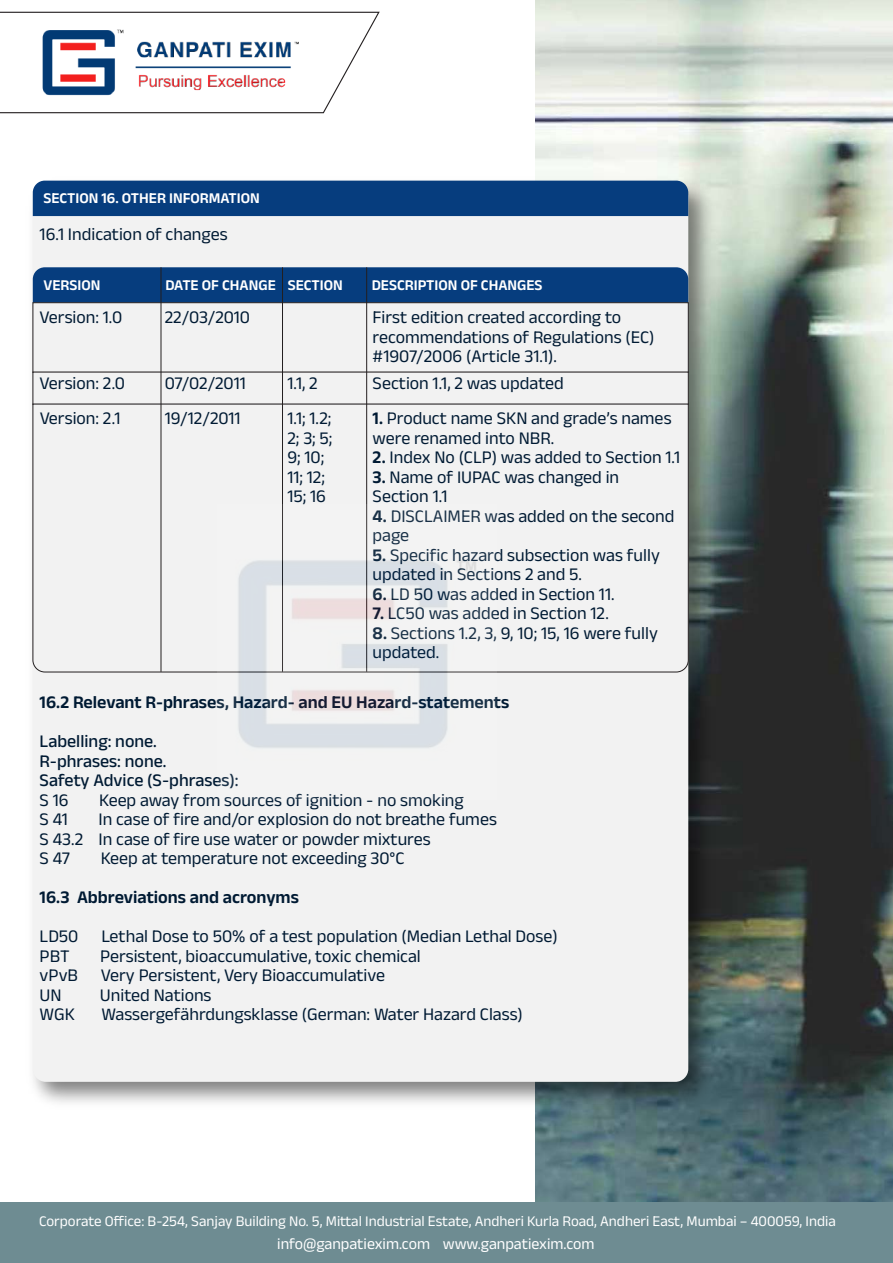
<style>
.page{position:relative;width:893px;height:1263px;background:#fff}
.page>*{position:absolute;margin:0;border:0;box-sizing:border-box;transform-origin:0 0}
.t1{font:18px/19.5px "Anek Devanagari";color:#001a33}
.t2{font:600 18px "Anek Devanagari";color:#001a33}
.t3{font:500 18px/19.5px "Anek Devanagari";color:#001a33}
.t4{font:15.9px "Anek Devanagari";color:#fff}
.t5{font:600 15.15px "Anek Devanagari";color:#fff}
.t6{font:15px "Anek Devanagari";color:#fff}
.s1{font-weight:600}
</style>
<div class="page">
<img style="left:535px;top:0;width:358px;height:1202px">
<div style="left:0;top:1202px;width:893px;height:61px;background:#6e8c92"></div>
<svg style="left:0;top:11px;width:380px;height:103px"></svg>
<img style="left:31px;top:17px;width:279px;height:88px">
<img style="left:32px;top:172px;width:690px;height:943px">
<div style="left:33px;top:184px;width:655px;height:898px;background:#f2f2f2;border-radius:13px"></div>
<div style="left:33px;top:181px;width:655px;height:35px;background:#063d7e"></div>
<div style="left:33px;top:267px;width:655px;height:35px;background:#063d7e"></div>
<div style="left:33px;top:302px;width:655px;height:71px;background:#f2f2f2;border:1px solid #231f20"></div>
<div style="left:33px;top:372px;width:655px;height:33px;background:#f2f2f2"></div>
<svg style="left:33px;top:404px;width:656px;height:268px"></svg>
<hr style="left:161px;top:267px;width:1px;height:405px;background:#231f20">
<hr style="left:282px;top:267px;width:1px;height:405px;background:#231f20">
<hr style="left:366px;top:267px;width:1px;height:405px;background:#231f20">
<img style="left:218px;top:504px;width:278px;height:244px">
<p class="t5" style="left:43px;top:189px;width:218px">SECTION 16. OTHER INFORMATION</p>
<p class="t1" style="left:40px;top:224px;width:189px">16.1 Indication of changes</p>
<p class="t5" style="left:43px;top:276px;width:59px">VERSION</p>
<p class="t5" style="left:165px;top:276px;width:179px">DATE OF CHANGE SECTION</p>
<p class="t5" style="left:372px;top:276px;width:172px">DESCRIPTION OF CHANGES</p>
<p class="t1" style="left:40px;top:307px;width:84px">Version: 1.0</p>
<p class="t1" style="left:165px;top:307px;width:87px">22/03/2010</p>
<p class="t1" style="left:373px;top:307px;width:283px">First edition created according to recommendations of Regulations (EC) #1907/2006 (Article 31.1).</p>
<p class="t1" style="left:40px;top:373px;width:87px">Version: 2.0</p>
<p class="t1" style="left:165px;top:373px;width:83px">07/02/2011</p>
<p class="t1" style="left:287px;top:373px;width:32px">1.1, 2</p>
<p class="t1" style="left:373px;top:373px;width:193px">Section 1.1, 2 was updated</p>
<p class="t1" style="left:40px;top:408px;width:82px">Version: 2.1</p>
<p class="t1" style="left:165px;top:408px;width:77px">19/12/2011</p>
<p class="t1" style="left:287px;top:408px;width:47px">1.1; 1.2;<br>2; 3; 5;<br>9; 10;<br>11; 12;<br>15; 16</p>
<p class="t1" style="left:373px;top:408px;width:300px"><span class="s1">1.</span> Product name SKN and grade’s names were renamed into NBR.</p>
<p class="t1" style="left:373px;top:447px;width:309px"><span class="s1">2.</span> Index No (CLP) was added to Section 1.1</p>
<p class="t1" style="left:373px;top:467px;width:248px"><span class="s1">3.</span> Name of IUPAC was changed in<br>Section 1.1</p>
<p class="t1" style="left:373px;top:506px;width:303px"><span class="s1">4.</span> DISCLAIMER was added on the second page</p>
<p class="t1" style="left:373px;top:545px;width:289px"><span class="s1">5.</span> Specific hazard subsection was fully updated in Sections 2 and 5.</p>
<p class="t1" style="left:373px;top:584px;width:243px"><span class="s1">6.</span> LD 50 was added in Section 11.</p>
<p class="t1" style="left:373px;top:603px;width:238px"><span class="s1">7.</span> LC50 was added in Section 12.</p>
<p class="t1" style="left:373px;top:623px;width:287px"><span class="s1">8.</span> Sections 1.2, 3, 9, 10; 15, 16 were fully updated.</p>
<p class="t2" style="left:40px;top:692px;width:471px">16.2 Relevant R-phrases, Hazard- and EU Hazard-statements</p>
<p class="t3" style="left:40px;top:731px;width:201px">Labelling: none.<br>R-phrases: none.<br>Safety Advice (S-phrases):</p>
<p class="t1" style="left:40px;top:790px;width:30px">S 16</p>
<p class="t1" style="left:99px;top:790px;width:366px">Keep away from sources of ignition - no smoking</p>
<p class="t1" style="left:40px;top:809px;width:30px">S 41</p>
<p class="t1" style="left:40px;top:809px;width:459px;text-indent:59px">In case of fire and/or explosion do not breathe fumes<br>S 43.2 In case of fire use water or powder mixtures<br>S 47</p>
<p class="t1" style="left:101px;top:848px;width:305px">Keep at temperature not exceeding 30°C</p>
<p class="t2" style="left:40px;top:887px;width:261px">16.3 Abbreviations and acronyms</p>
<p class="t1" style="left:40px;top:926px;width:40px">LD50</p>
<p class="t1" style="left:101px;top:926px;width:458px">Lethal Dose to 50% of a test population (Median Lethal Dose)</p>
<p class="t1" style="left:40px;top:946px;width:31px">PBT</p>
<p class="t1" style="left:100px;top:946px;width:322px">Persistent, bioaccumulative, toxic chemical</p>
<p class="t1" style="left:40px;top:965px;width:40px">vPvB</p>
<p class="t1" style="left:101px;top:965px;width:286px">Very Persistent, Very Bioaccumulative</p>
<p class="t1" style="left:40px;top:985px;width:24px">UN</p>
<p class="t1" style="left:100px;top:985px;width:113px">United Nations</p>
<p class="t1" style="left:40px;top:1004px;width:37px">WGK</p>
<p class="t1" style="left:102px;top:1004px;width:423px">Wassergefährdungsklasse (German: Water Hazard Class)</p>
<p class="t6" style="left:39px;top:1212px;width:798px">Corporate Office: B-254, Sanjay Building No. 5, Mittal Industrial Estate, Andheri Kurla Road, Andheri East, Mumbai – 400059, India</p>
<p class="t4" style="left:277px;top:1235px;width:319px">info@ganpatiexim.com www.ganpatiexim.com</p>
</div>
